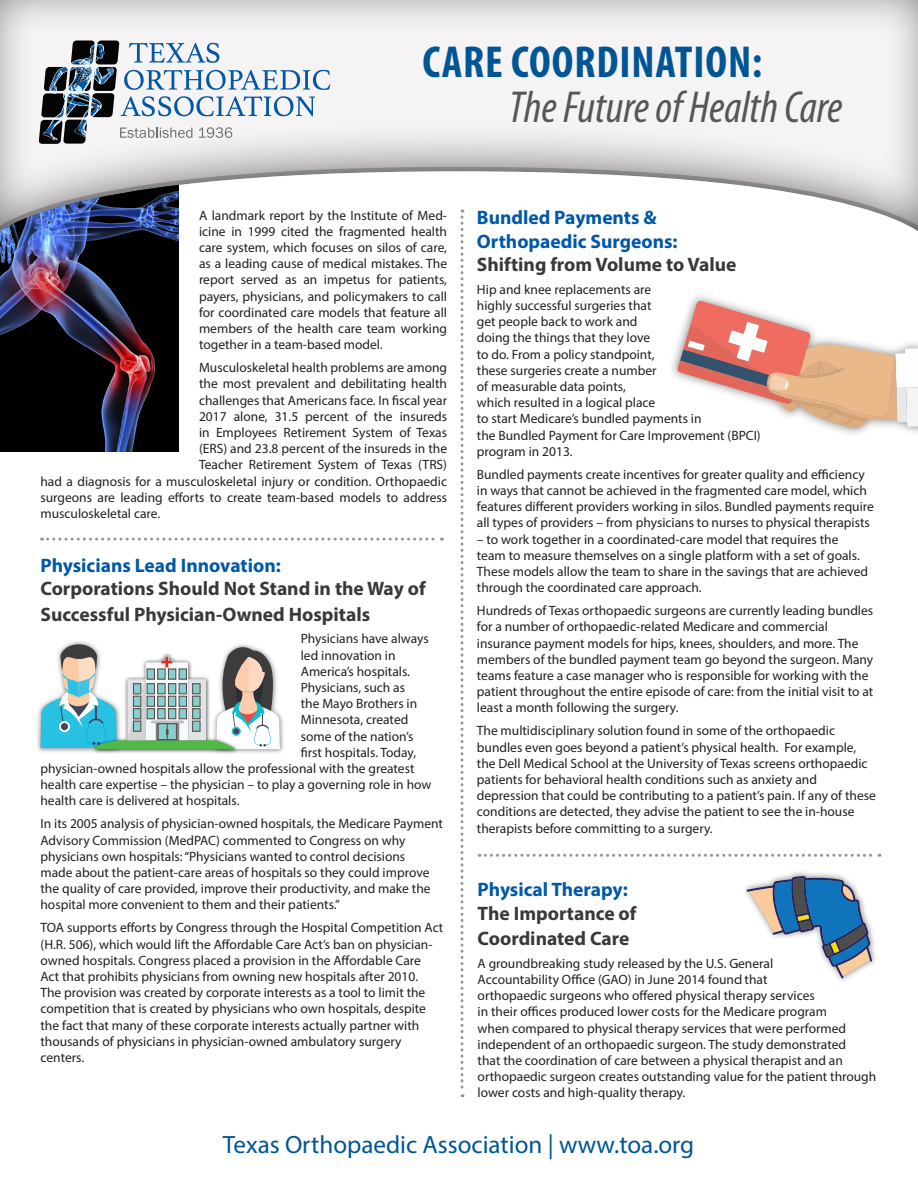
<style>
.page{position:relative;width:918px;height:1188px;background:#fff}
.page>*{position:absolute;margin:0;border:0;box-sizing:border-box;transform-origin:0 0}
.t1{font:italic condensed 45px "Myriad Pro";color:#54575a}
.t2{font:700 condensed 45px "Myriad Pro";letter-spacing:.02em;color:#005595}
.t3{font:25.05px "Myriad Pro";color:#005595}
.t4{font:700 19.5px/25.2px "Myriad Pro";color:#383938}
.t5{font:700 19.5px/23.4px "Myriad Pro";color:#0158a6}
.t6{font:13.5px/16.2px "Myriad Pro";color:#231f20}
</style>
<div class="page">
<img style="left:0;top:249px;width:179px;height:203px">
<div style="left:0;top:0;width:918px;height:249px;background:#231f20;opacity:.75"></div>
<svg style="left:39px;top:40px;width:291px;height:104px"></svg>
<svg style="left:460px;top:210px;width:4px;height:887px"></svg>
<svg style="left:42px;top:538px;width:400px;height:3px"></svg>
<svg style="left:479px;top:854px;width:401px;height:3px"></svg>
<img style="left:241px;top:714px;width:43px;height:39px">
<img style="left:37px;top:708px;width:53px;height:44px">
<img style="left:90px;top:749px;width:151px;height:5px">
<svg style="left:40px;top:641px;width:240px;height:108px"></svg>
<img style="left:672px;top:296px;width:246px;height:138px">
<svg style="left:677px;top:300px;width:241px;height:129px"></svg>
<img style="left:745px;top:872px;width:131px;height:109px">
<svg style="left:747px;top:876px;width:125px;height:103px"></svg>
<p class="t2" style="left:422px;top:34px;width:341px">CARE COORDINATION:</p>
<p class="t1" style="left:509px;top:80px;width:335px">The Future of Health Care</p>
<p class="t6" style="left:199px;top:207px;width:250px;text-align:justify">A landmark report by the Institute of Med&shy;icine in 1999 cited the fragmented health care system, which focuses on silos of care, as a leading cause of medical mistakes. The report served as an impetus for patients, payers, physicians, and policymakers to call for coordinated care models that feature all members of the health care team working together in a team-based model.</p>
<p class="t6" style="left:199px;top:359px;width:250px">Musculoskeletal health problems are among</p>
<p class="t6" style="left:199px;top:376px;width:250px">the most prevalent and debilitating health</p>
<p class="t6" style="left:199px;top:392px;width:250px">challenges that Americans face. In fiscal year</p>
<p class="t6" style="left:199px;top:408px;width:250px">2017 alone, 31.5 percent of the insureds</p>
<p class="t6" style="left:199px;top:424px;width:250px">in Employees Retirement System of Texas</p>
<p class="t6" style="left:199px;top:440px;width:250px">(ERS) and 23.8 percent of the insureds in the</p>
<p class="t6" style="left:199px;top:457px;width:250px">Teacher Retirement System of Texas (TRS)</p>
<p class="t6" style="left:40px;top:473px;width:408px">had a diagnosis for a musculoskeletal injury or condition. Orthopaedic</p>
<p class="t6" style="left:40px;top:489px;width:408px">surgeons are leading efforts to create team-based models to address</p>
<p class="t6" style="left:40px;top:505px;width:121px">musculoskeletal care.</p>
<p class="t5" style="left:40px;top:553px;width:242px">Physicians Lead Innovation:</p>
<p class="t4" style="left:40px;top:575px;width:387px">Corporations Should Not Stand in the Way of<br>Successful Physician-Owned Hospitals</p>
<p class="t6" style="left:301px;top:631px;width:130px">Physicians have always</p>
<p class="t6" style="left:301px;top:647px;width:96px">led innovation in</p>
<p class="t6" style="left:301px;top:663px;width:111px">America’s hospitals.</p>
<p class="t6" style="left:301px;top:679px;width:106px">Physicians, such as</p>
<p class="t6" style="left:301px;top:695px;width:118px">the Mayo Brothers in</p>
<p class="t6" style="left:301px;top:712px;width:109px">Minnesota, created</p>
<p class="t6" style="left:301px;top:728px;width:114px">some of the nation’s</p>
<p class="t6" style="left:301px;top:744px;width:117px">first hospitals. Today,</p>
<p class="t6" style="left:40px;top:760px;width:376px">physician-owned hospitals allow the professional with the greatest</p>
<p class="t6" style="left:40px;top:776px;width:392px">health care expertise – the physician – to play a governing role in how</p>
<p class="t6" style="left:40px;top:793px;width:200px">health care is delivered at hospitals.</p>
<p class="t6" style="left:40px;top:816px;width:404px">In its 2005 analysis of physician-owned hospitals, the Medicare Payment Advisory Commission (MedPAC) commented to Congress on why physicians own hospitals: “Physicians wanted to control decisions<br>made about the patient-care areas of hospitals so they could improve the quality of care provided, improve their productivity, and make the hospital more convenient to them and their patients.”</p>
<p class="t6" style="left:40px;top:920px;width:404px">TOA supports efforts by Congress through the Hospital Competition Act (H.R. 506), which would lift the Affordable Care Act’s ban on physician&shy;owned hospitals. Congress placed a provision in the Affordable Care<br>Act that prohibits physicians from owning new hospitals after 2010.<br>The provision was created by corporate interests as a tool to limit the competition that is created by physicians who own hospitals, despite the fact that many of these corporate interests actually partner with thousands of physicians in physician-owned ambulatory surgery centers.</p>
<p class="t5" style="left:477px;top:205px;width:202px">Bundled Payments &amp;<br>Orthopaedic Surgeons:</p>
<p class="t4" style="left:477px;top:251px;width:261px">Shifting from Volume to Value</p>
<p class="t6" style="left:477px;top:281px;width:285px">Hip and knee replacements are<br>highly successful surgeries that<br>get people back to work and<br>doing the things that they love<br>to do. From a policy standpoint,<br>these surgeries create a number<br>of measurable data points,<br>which resulted in a logical place<br>to start Medicare’s bundled payments in<br>the Bundled Payment for Care Improvement (BPCI) program in 2013.</p>
<p class="t6" style="left:477px;top:466px;width:399px">Bundled payments create incentives for greater quality and efficiency in ways that cannot be achieved in the fragmented care model, which features different providers working in silos. Bundled payments require all types of providers – from physicians to nurses to physical therapists</p>
<p class="t6" style="left:477px;top:531px;width:393px">– to work together in a coordinated-care model that requires the team to measure themselves on a single platform with a set of goals.<br>These models allow the team to share in the savings that are achieved through the coordinated care approach.</p>
<p class="t6" style="left:477px;top:602px;width:398px">Hundreds of Texas orthopaedic surgeons are currently leading bundles for a number of orthopaedic-related Medicare and commercial insurance payment models for hips, knees, shoulders, and more. The members of the bundled payment team go beyond the surgeon. Many teams feature a case manager who is responsible for working with the patient throughout the entire episode of care: from the initial visit to at least a month following the surgery.</p>
<p class="t6" style="left:477px;top:723px;width:401px">The multidisciplinary solution found in some of the orthopaedic bundles even goes beyond a patient’s physical health. For example, the Dell Medical School at the University of Texas screens orthopaedic patients for behavioral health conditions such as anxiety and depression that could be contributing to a patient’s pain. If any of these conditions are detected, they advise the patient to see the in-house therapists before committing to a surgery.</p>
<p class="t5" style="left:478px;top:877px;width:152px">Physical Therapy:</p>
<p class="t4" style="left:478px;top:900px;width:160px">The Importance of<br>Coordinated Care</p>
<p class="t6" style="left:478px;top:955px;width:400px">A groundbreaking study released by the U.S. General<br>Accountability Office (GAO) in June 2014 found that<br>orthopaedic surgeons who offered physical therapy services<br>in their offices produced lower costs for the Medicare program<br>when compared to physical therapy services that were performed independent of an orthopaedic surgeon. The study demonstrated<br>that the coordination of care between a physical therapist and an orthopaedic surgeon creates outstanding value for the patient through lower costs and high-quality therapy.</p>
<p class="t3" style="left:223px;top:1129px;width:473px">Texas Orthopaedic Association | www.toa.org</p>
</div>
